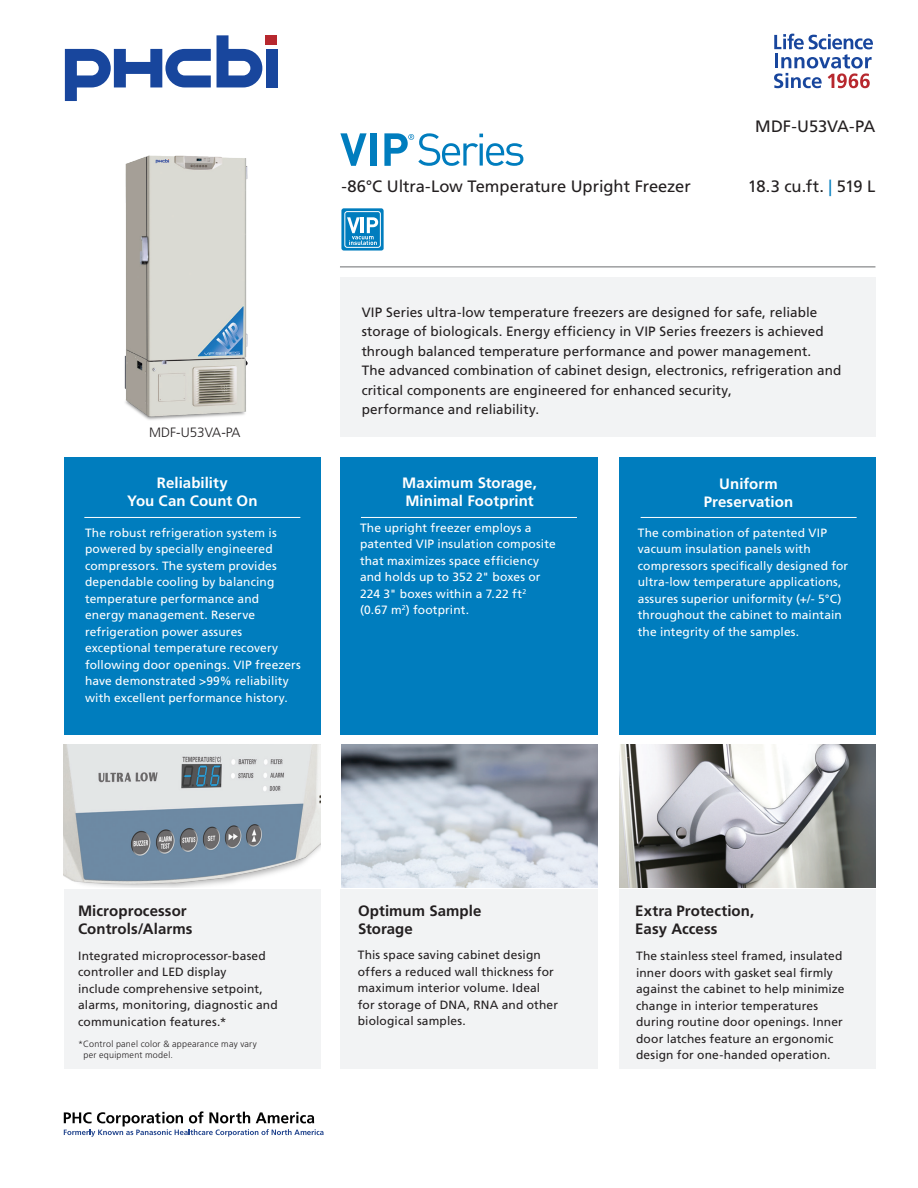
<style>
.page{position:relative;width:918px;height:1188px;background:#fff}
.page>*{position:absolute;margin:0;border:0;box-sizing:border-box;transform-origin:0 0}
.PS_PHCbi_Subtitle{font:16.5px "Frutiger LT Std";letter-spacing:-.005em;color:#231f20}
.PS_PHCbi_Model_Numbe{font:16.5px "Frutiger LT Std";letter-spacing:-.01em;color:#231f20}
.PS_PHCbi_Section_2-T{font:700 15px/18px "Frutiger LT Std";letter-spacing:.005em;color:#231f20}
.PS_PHCbi_Section_1-T{font:700 15px "Frutiger LT Std";letter-spacing:.005em;color:#fff}
.PS_PHCbi_Intro_Copy{font:13.5px/19.5px "Frutiger LT Std";letter-spacing:.005em;color:#231f20}
.t1{font:300 13.5px "Frutiger LT Std";color:#231f20}
.PS_PHCbi_Section_1{font:12px/16.5px "Frutiger LT Std";letter-spacing:.01em;color:#fff}
.PS_PHCbi_Section_2{font:12px "Frutiger LT Std";letter-spacing:.01em;color:#231f20}
.PS_PHCbi_Caption{font:300 9px "Frutiger LT Std";letter-spacing:.025em;color:#231f20}
.s1{color:#007dbe}
</style>
<div class="page">
<div style="left:64px;top:457px;width:257px;height:278px;background:#007dbe"></div>
<div style="left:64px;top:745px;width:257px;height:324px;background:#f2f3f4"></div>
<div style="left:340px;top:457px;width:258px;height:278px;background:#007dbe"></div>
<div style="left:340px;top:745px;width:258px;height:324px;background:#f2f3f4"></div>
<div style="left:619px;top:457px;width:256px;height:278px;background:#007dbe"></div>
<div style="left:619px;top:745px;width:256px;height:324px;background:#f2f3f4"></div>
<div style="left:340px;top:278px;width:535px;height:159px;background:#f2f3f4"></div>
<hr style="left:84px;top:517px;width:216px;height:1px;background:#fff">
<hr style="left:361px;top:517px;width:216px;height:1px;background:#fff">
<hr style="left:641px;top:517px;width:216px;height:1px;background:#fff">
<hr style="left:340px;top:267px;width:535px;height:1px;background:#6c6d70">
<div style="left:266px;top:49px;width:11px;height:38px;background:#18469d"></div>
<svg style="left:65px;top:49px;width:146px;height:52px"></svg>
<svg style="left:217px;top:35px;width:45px;height:52px"></svg>
<div style="left:266px;top:35px;width:11px;height:10px;background:#b7282e"></div>
<svg style="left:774px;top:34px;width:99px;height:54px"></svg>
<svg style="left:64px;top:1111px;width:260px;height:26px"></svg>
<svg style="left:341px;top:208px;width:43px;height:43px;background:#429ece"></svg>
<div style="left:344px;top:211px;width:37px;height:37px;border:1px solid #fff;border-radius:2px"></div>
<div style="left:371px;top:133px;width:6px;height:33px;background:#007dbe"></div>
<svg style="left:340px;top:133px;width:27px;height:33px"></svg>
<svg style="left:384px;top:133px;width:139px;height:33px"></svg>
<img style="left:341px;top:744px;width:257px;height:144px">
<img style="left:619px;top:744px;width:256px;height:144px">
<img style="left:64px;top:744px;width:256px;height:144px">
<img style="left:124px;top:155px;width:124px;height:265px">
<p class="PS_PHCbi_Model_Numbe" style="left:755px;top:117px;width:122px">MDF-U53VA-PA</p>
<p class="PS_PHCbi_Subtitle" style="left:341px;top:177px;width:351px">-86°C Ultra-Low Temperature Upright Freezer</p>
<p class="PS_PHCbi_Model_Numbe" style="left:748px;top:177px;width:129px">18.3 cu.ft. <span class="s1">|</span> 519 L</p>
<p class="t1" style="left:149px;top:425px;width:93px">MDF-U53VA-PA</p>
<p class="PS_PHCbi_Section_1-T" style="left:157px;top:474px;width:72px">Reliability</p>
<p class="PS_PHCbi_Section_1-T" style="left:127px;top:492px;width:132px">You Can Count On</p>
<p class="PS_PHCbi_Section_1" style="left:85px;top:524px;width:193px">The robust refrigeration system is</p>
<p class="PS_PHCbi_Section_1" style="left:85px;top:541px;width:189px">powered by specially engineered</p>
<p class="PS_PHCbi_Section_1" style="left:85px;top:557px;width:193px">compressors. The system provides</p>
<p class="PS_PHCbi_Section_1" style="left:85px;top:574px;width:191px">dependable cooling by balancing</p>
<p class="PS_PHCbi_Section_1" style="left:85px;top:590px;width:176px">temperature performance and</p>
<p class="PS_PHCbi_Section_1" style="left:85px;top:607px;width:172px">energy management. Reserve</p>
<p class="PS_PHCbi_Section_1" style="left:85px;top:623px;width:217px">refrigeration power assures exceptional temperature recovery following door openings. VIP freezers have demonstrated &gt;99% reliability with excellent performance history.</p>
<p class="PS_PHCbi_Intro_Copy" style="left:362px;top:302px;width:481px">VIP Series ultra-low temperature freezers are designed for safe, reliable storage of biologicals. Energy efficiency in VIP Series freezers is achieved through balanced temperature performance and power management.<br>The advanced combination of cabinet design, electronics, refrigeration and critical components are engineered for enhanced security,</p>
<p class="PS_PHCbi_Intro_Copy" style="left:362px;top:400px;width:179px">performance and reliability.</p>
<p class="PS_PHCbi_Section_1-T" style="left:402px;top:474px;width:136px">Maximum Storage,</p>
<p class="PS_PHCbi_Section_1-T" style="left:405px;top:492px;width:130px">Minimal Footprint</p>
<p class="PS_PHCbi_Section_1" style="left:360px;top:520px;width:197px">The upright freezer employs a patented VIP insulation composite</p>
<p class="PS_PHCbi_Section_1" style="left:360px;top:553px;width:181px">that maximizes space efficiency</p>
<p class="PS_PHCbi_Section_1" style="left:360px;top:569px;width:182px">and holds up to 352 2" boxes or</p>
<p class="PS_PHCbi_Section_1" style="left:360px;top:586px;width:168px">224 3" boxes within a 7.22 ft<sup>2</sup></p>
<p class="PS_PHCbi_Section_1" style="left:360px;top:602px;width:111px">(0.67 m<sup>2</sup>) footprint.</p>
<p class="PS_PHCbi_Section_1-T" style="left:719px;top:475px;width:60px">Uniform</p>
<p class="PS_PHCbi_Section_1-T" style="left:704px;top:493px;width:91px">Preservation</p>
<p class="PS_PHCbi_Section_1" style="left:638px;top:524px;width:191px">The combination of patented VIP</p>
<p class="PS_PHCbi_Section_1" style="left:638px;top:541px;width:174px">vacuum insulation panels with</p>
<p class="PS_PHCbi_Section_1" style="left:638px;top:557px;width:212px">compressors specifically designed for ultra-low temperature applications, assures superior uniformity (+/- 5°C) throughout the cabinet to maintain the integrity of the samples.</p>
<p class="PS_PHCbi_Section_2-T" style="left:78px;top:902px;width:110px">Microprocessor</p>
<p class="PS_PHCbi_Section_2-T" style="left:78px;top:920px;width:116px">Controls/Alarms</p>
<p class="PS_PHCbi_Section_2" style="left:78px;top:948px;width:189px">Integrated microprocessor-based</p>
<p class="PS_PHCbi_Section_2" style="left:78px;top:965px;width:150px">controller and LED display</p>
<p class="PS_PHCbi_Section_2" style="left:78px;top:981px;width:186px">include comprehensive setpoint,</p>
<p class="PS_PHCbi_Section_2" style="left:78px;top:998px;width:201px">alarms, monitoring, diagnostic and</p>
<p class="PS_PHCbi_Section_2" style="left:78px;top:1014px;width:150px">communication features.*</p>
<p class="PS_PHCbi_Caption" style="left:78px;top:1039px;width:180px">*Control panel color &amp; appearance may vary</p>
<p class="PS_PHCbi_Caption" style="left:83px;top:1050px;width:91px">per equipment model.</p>
<p class="PS_PHCbi_Section_2-T" style="left:358px;top:902px;width:125px">Optimum Sample<br>Storage</p>
<p class="PS_PHCbi_Section_2" style="left:358px;top:948px;width:185px">This space saving cabinet design</p>
<p class="PS_PHCbi_Section_2" style="left:358px;top:965px;width:198px">offers a reduced wall thickness for</p>
<p class="PS_PHCbi_Section_2" style="left:358px;top:981px;width:184px">maximum interior volume. Ideal</p>
<p class="PS_PHCbi_Section_2" style="left:358px;top:998px;width:202px">for storage of DNA, RNA and other</p>
<p class="PS_PHCbi_Section_2" style="left:358px;top:1014px;width:110px">biological samples.</p>
<p class="PS_PHCbi_Section_2-T" style="left:635px;top:902px;width:121px">Extra Protection,<br>Easy Access</p>
<p class="PS_PHCbi_Section_2" style="left:636px;top:949px;width:208px">The stainless steel framed, insulated</p>
<p class="PS_PHCbi_Section_2" style="left:636px;top:965px;width:198px">inner doors with gasket seal firmly</p>
<p class="PS_PHCbi_Section_2" style="left:636px;top:982px;width:210px">against the cabinet to help minimize</p>
<p class="PS_PHCbi_Section_2" style="left:636px;top:998px;width:183px">change in interior temperatures</p>
<p class="PS_PHCbi_Section_2" style="left:636px;top:1015px;width:208px">during routine door openings. Inner</p>
<p class="PS_PHCbi_Section_2" style="left:636px;top:1031px;width:199px">door latches feature an ergonomic</p>
<p class="PS_PHCbi_Section_2" style="left:636px;top:1048px;width:196px">design for one-handed operation.</p>
</div>
